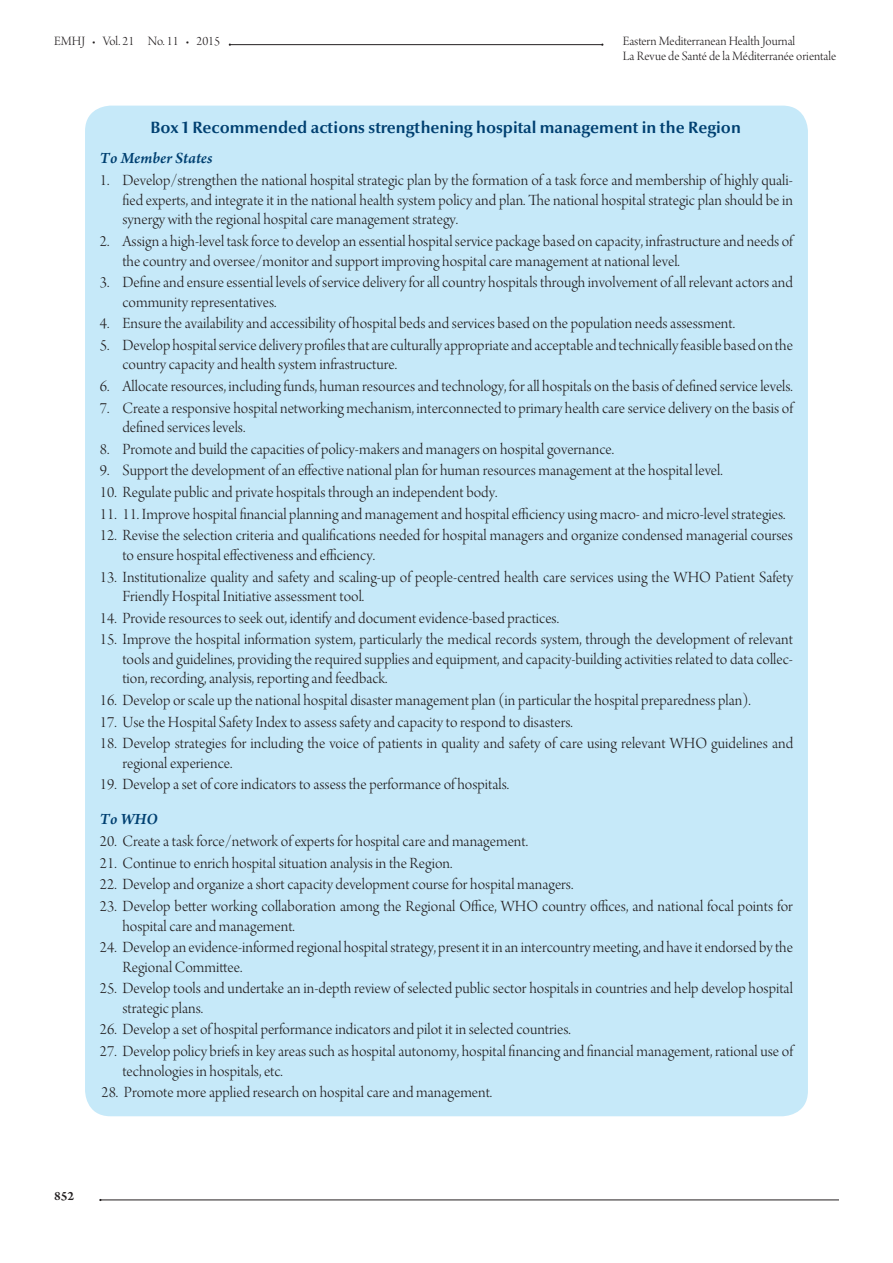
<style>
.page{position:relative;width:893px;height:1263px;background:#fff}
.page>*{position:absolute;margin:0;border:0;box-sizing:border-box;transform-origin:0 0}
.t1{font:16.5px/19.5px "Arno Pro Light Display";color:#231f20}
.t2{font:700 16.5px "Optima Nova LT Pro";color:#004071}
.t3{font:italic 600 16.5px "Arno Pro";color:#004071}
.t4{font:13.5px/15px "Arno Pro Light Display";color:#231f20}
.t5{font:600 13.5px "Arno Pro";color:#231f20}
</style>
<div class="page">
<hr style="left:230px;top:44px;width:372px;height:1px;background:#231f20">
<hr style="left:100px;top:1199px;width:739px;height:1px;background:#231f20">
<div style="left:85px;top:106px;width:723px;height:1010px;background:#c6e9f9;border-radius:26px"></div>
<p class="t4" style="left:54px;top:34px;width:168px">EMHJ • Vol. 21 No. 11 • 2015</p>
<p class="t4" style="left:623px;top:34px;width:215px">Eastern Mediterranean Health Journal<br>La Revue de Santé de la Méditerranée orientale</p>
<p class="t2" style="left:151px;top:117px;width:592px">Box 1 Recommended actions strengthening hospital management in the Region</p>
<p class="t3" style="left:100px;top:148px;width:114px">To Member States</p>
<p class="t1" style="left:122px;top:172px;width:672px;text-align:justify;text-indent:-22px">1. Develop/strengthen the national hospital strategic plan by the formation of a task force and membership of highly quali&shy;fied experts, and integrate it in the national health system policy and plan. The national hospital strategic plan should be in synergy with the regional hospital care management strategy.</p>
<p class="t1" style="left:122px;top:233px;width:672px;text-indent:-22px">2. Assign a high-level task force to develop an essential hospital service package based on capacity, infrastructure and needs of the country and oversee/monitor and support improving hospital care management at national level.</p>
<p class="t1" style="left:122px;top:274px;width:672px;text-indent:-22px">3. Define and ensure essential levels of service delivery for all country hospitals through involvement of all relevant actors and community representatives.</p>
<p class="t1" style="left:100px;top:315px;width:637px">4. Ensure the availability and accessibility of hospital beds and services based on the population needs assessment.</p>
<p class="t1" style="left:122px;top:336px;width:672px;text-indent:-22px">5. Develop hospital service delivery profiles that are culturally appropriate and acceptable and technically feasible based on the country capacity and health system infrastructure.</p>
<p class="t1" style="left:100px;top:378px;width:694px">6. Allocate resources, including funds, human resources and technology, for all hospitals on the basis of defined service levels.</p>
<p class="t1" style="left:122px;top:399px;width:672px;text-indent:-22px">7. Create a responsive hospital networking mechanism, interconnected to primary health care service delivery on the basis of defined services levels.</p>
<p class="t1" style="left:100px;top:440px;width:516px">8. Promote and build the capacities of policy-makers and managers on hospital governance.</p>
<p class="t1" style="left:100px;top:462px;width:624px">9. Support the development of an effective national plan for human resources management at the hospital level.</p>
<p class="t1" style="left:100px;top:484px;width:399px">10. Regulate public and private hospitals through an independent body.</p>
<p class="t1" style="left:100px;top:505px;width:687px">11. 11. Improve hospital financial planning and management and hospital efficiency using macro- and micro-level strategies.</p>
<p class="t1" style="left:122px;top:527px;width:672px;text-indent:-22px">12. Revise the selection criteria and qualifications needed for hospital managers and organize condensed managerial courses to ensure hospital effectiveness and efficiency.</p>
<p class="t1" style="left:122px;top:568px;width:672px;text-indent:-22px">13. Institutionalize quality and safety and scaling-up of people-centred health care services using the WHO Patient Safety<br>Friendly Hospital Initiative assessment tool.</p>
<p class="t1" style="left:100px;top:609px;width:461px">14. Provide resources to seek out, identify and document evidence-based practices.</p>
<p class="t1" style="left:122px;top:631px;width:672px;text-align:justify;text-indent:-22px">15. Improve the hospital information system, particularly the medical records system, through the development of relevant tools and guidelines, providing the required supplies and equipment, and capacity-building activities related to data collec&shy;tion, recording, analysis, reporting and feedback.</p>
<p class="t1" style="left:100px;top:691px;width:652px">16. Develop or scale up the national hospital disaster management plan (in particular the hospital preparedness plan).</p>
<p class="t1" style="left:100px;top:713px;width:474px">17. Use the Hospital Safety Index to assess safety and capacity to respond to disasters.</p>
<p class="t1" style="left:122px;top:735px;width:672px;text-indent:-22px">18. Develop strategies for including the voice of patients in quality and safety of care using relevant WHO guidelines and regional experience.</p>
<p class="t1" style="left:100px;top:776px;width:411px">19. Develop a set of core indicators to assess the performance of hospitals.</p>
<p class="t3" style="left:100px;top:809px;width:60px">To WHO</p>
<p class="t1" style="left:100px;top:833px;width:430px">20. Create a task force/network of experts for hospital care and management.</p>
<p class="t1" style="left:100px;top:854px;width:354px">21. Continue to enrich hospital situation analysis in the Region.</p>
<p class="t1" style="left:100px;top:876px;width:475px">22. Develop and organize a short capacity development course for hospital managers.</p>
<p class="t1" style="left:122px;top:897px;width:672px;text-indent:-22px">23. Develop better working collaboration among the Regional Office, WHO country offices, and national focal points for hospital care and management.</p>
<p class="t1" style="left:122px;top:939px;width:672px;text-indent:-22px">24. Develop an evidence-informed regional hospital strategy, present it in an intercountry meeting, and have it endorsed by the<br>Regional Committee.</p>
<p class="t1" style="left:122px;top:980px;width:672px;text-indent:-22px">25. Develop tools and undertake an in-depth review of selected public sector hospitals in countries and help develop hospital strategic plans.</p>
<p class="t1" style="left:100px;top:1021px;width:472px">26. Develop a set of hospital performance indicators and pilot it in selected countries.</p>
<p class="t1" style="left:122px;top:1042px;width:672px;text-indent:-22px">27. Develop policy briefs in key areas such as hospital autonomy, hospital financing and financial management, rational use of technologies in hospitals, etc.</p>
<p class="t1" style="left:101px;top:1084px;width:392px">28. Promote more applied research on hospital care and management.</p>
<p class="t5" style="left:54px;top:1188px;width:22px">852</p>
</div>
